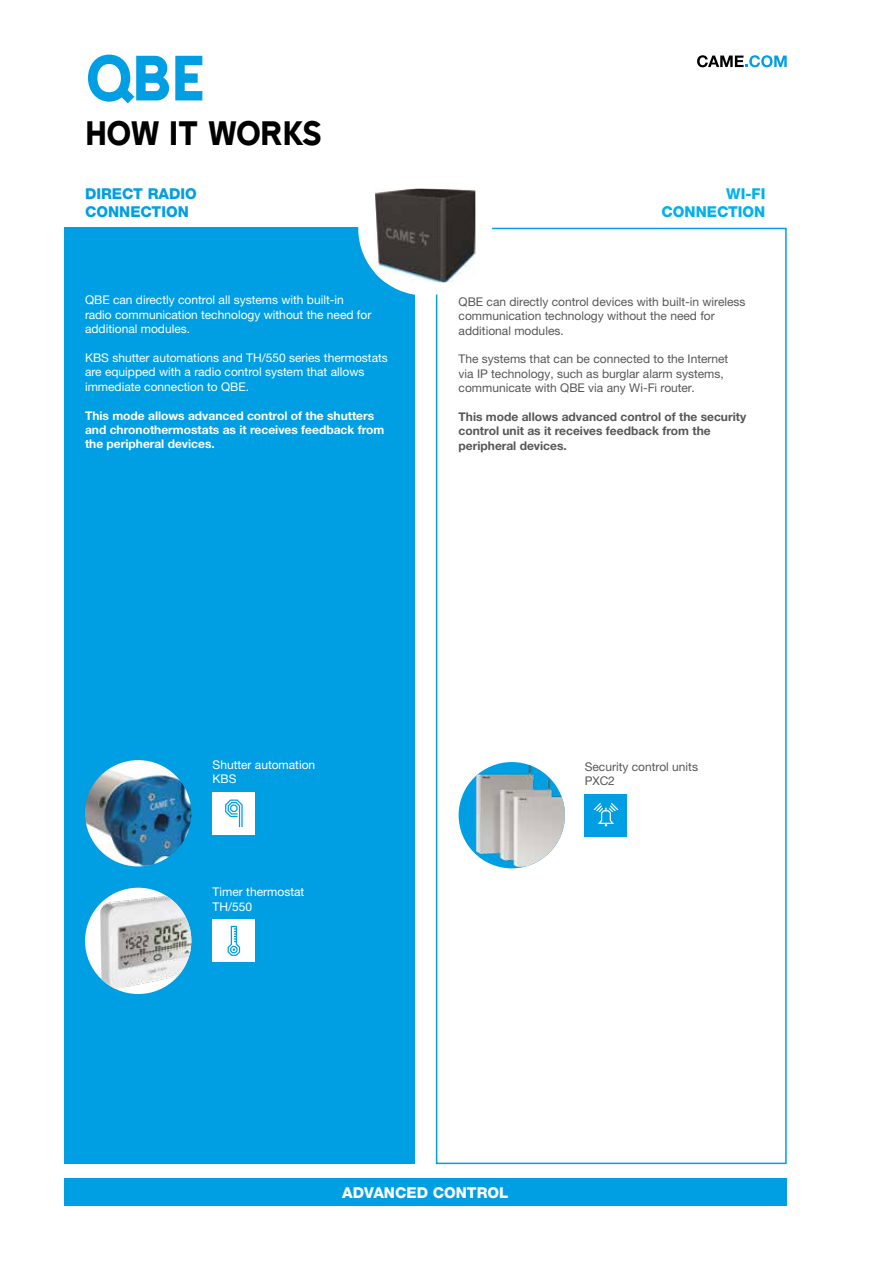
<style>
.page{position:relative;width:893px;height:1263px;background:#fff}
.page>*{position:absolute;margin:0;border:0;box-sizing:border-box;transform-origin:0 0}
.t1{font:73.5px "Came Type";color:#009fe3}
.t2{font:39px "Came Type";letter-spacing:-.03em;color:#000}
.t3{font:800 15px/18px "Helvetica Neue LTW1 G";color:#009fe3}
.t4{font:800 15px/18px "Helvetica Neue LTW1 G";color:#00b1eb;text-align:right}
.t5{font:800 15px "Helvetica Neue LTW1 G";color:#fff}
.t6{font:12px/14.4px "Helvetica Neue LTW1 G";color:#fff}
.t7{font:12px/14.4px "Helvetica Neue LTW1 G";color:#575756}
.t8{font:700 12px/14.4px "Helvetica Neue LTW1 G";color:#fff}
.t9{font:700 12px/14.4px "Helvetica Neue LTW1 G";color:#575756}
</style>
<div class="page">
<div style="left:64px;top:228px;width:351px;height:936px;background:#009fe3"></div>
<div style="left:436px;top:228px;width:351px;height:936px;border:2px solid #009fe3"></div>
<img style="left:459px;top:763px;width:106px;height:104px">
<img style="left:85px;top:760px;width:106px;height:106px;border-radius:53px">
<div style="left:85px;top:888px;width:106px;height:106px;background:#fff;border-radius:50%"></div>
<img style="left:100px;top:893px;width:91px;height:96px">
<div style="left:213px;top:792px;width:42px;height:42px;background:#fff"></div>
<svg style="left:225px;top:799px;width:18px;height:28px"></svg>
<div style="left:213px;top:919px;width:42px;height:43px;background:#fff"></div>
<svg style="left:228px;top:926px;width:12px;height:30px"></svg>
<div style="left:585px;top:794px;width:42px;height:42px;background:#009fe3"></div>
<svg style="left:593px;top:803px;width:25px;height:23px"></svg>
<div style="left:358px;top:162px;width:134px;height:134px;background:#fff;border-radius:50%"></div>
<img style="left:375px;top:189px;width:100px;height:93px">
<svg style="left:697px;top:55px;width:90px;height:12px"></svg>
<div style="left:64px;top:1178px;width:723px;height:28px;background:#009fe3"></div>
<h1 class="t1" style="left:85px;top:39px;width:123px">QBE</h1>
<h2 class="t2" style="left:85px;top:113px;width:238px">HOW IT WORKS</h2>
<p class="t3" style="left:85px;top:185px;width:113px">DIRECT RADIO<br>CONNECTION</p>
<p class="t4" style="left:662px;top:185px;width:105px">WI-FI<br>CONNECTION</p>
<p class="t6" style="left:85px;top:293px;width:288px">QBE can directly control all systems with built-in radio communication technology without the need for additional modules.</p>
<p class="t6" style="left:85px;top:350px;width:304px">KBS shutter automations and TH/550 series thermostats are equipped with a radio control system that allows immediate connection to QBE.</p>
<p class="t8" style="left:85px;top:408px;width:301px">This mode allows advanced control of the shutters and chronothermostats as it receives feedback from the peripheral devices.</p>
<p class="t7" style="left:459px;top:294px;width:288px">QBE can directly control devices with built-in wireless communication technology without the need for additional modules.</p>
<p class="t7" style="left:459px;top:352px;width:271px">The systems that can be connected to the Internet via IP technology, such as burglar alarm systems, communicate with QBE via any Wi-Fi router.</p>
<p class="t9" style="left:459px;top:409px;width:289px">This mode allows advanced control of the security control unit as it receives feedback from the peripheral devices.</p>
<p class="t6" style="left:213px;top:757px;width:104px">Shutter automation<br>KBS</p>
<p class="t6" style="left:213px;top:885px;width:93px">Timer thermostat<br>TH/550</p>
<p class="t7" style="left:585px;top:759px;width:115px">Security control units<br>PXC2</p>
<p class="t5" style="left:342px;top:1183px;width:168px">ADVANCED CONTROL</p>
</div>
